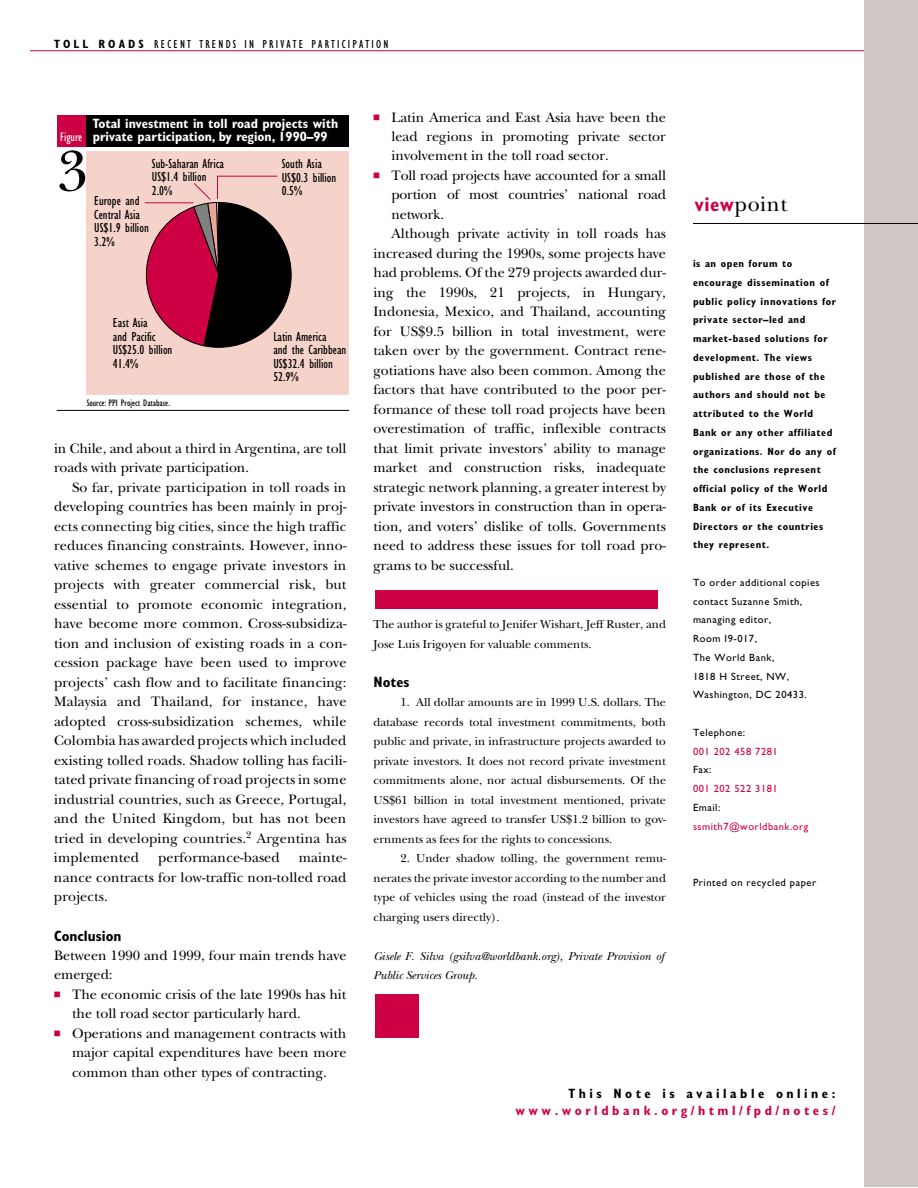
<style>
.page{position:relative;width:918px;height:1188px;background:#fff}
.page>*{position:absolute;margin:0;border:0;box-sizing:border-box;transform-origin:0 0}
.t1{font:60px "New Baskerville";color:#000}
.t2{font:21.6px "New Baskerville";letter-spacing:.025em;color:#000}
.t3{font:700 condensed 15px "Gill Sans";color:#000}
.t4{font:14.25px/19.5px "New Baskerville";color:#000;text-align:justify}
.t5{font:condensed 13.5px/13.5px "Gill Sans";color:#000}
.t6{font:700 condensed 13.5px/13.5px "Gill Sans";color:#fff}
.t7{font:700 condensed 13.5px "Gill Sans";letter-spacing:.26em;color:#cd0044}
.t8{font:700 condensed 13.5px "Gill Sans";letter-spacing:.26em;color:#000}
.t9{font:condensed 12.75px "Gill Sans";color:#fff}
.t10{font:12px/19.5px "New Baskerville";color:#000;text-align:justify}
.t11{font:italic 12px/19.5px "New Baskerville";color:#000}
.t12{font:condensed 12px "Gill Sans";letter-spacing:.18em;color:#000}
.t13{font:700 condensed 10.5px/18.8px "Gill Sans";letter-spacing:.05em;color:#000}
.t14{font:10.5px/18.8px "Gill Sans";letter-spacing:.05em;color:#000}
.t15{font:10.5px "Gill Sans";letter-spacing:.05em;color:#cd0044}
.t16{font:condensed 9.75px "Gill Sans";color:#000}
.s1{font-weight:700}
.s2{font-family:"Universal Newswith Comm Pi";font-size:22.5px;color:#cd0044}
.s3{font-family:"Gill Sans";font-weight:700;font-stretch:condensed;font-size:19.95px;color:#cd0044}
</style>
<div class="page">
<div style="left:864px;top:0;width:54px;height:1186px;background:#cfc8c4"></div>
<hr style="left:693px;top:223px;width:225px;height:1px;background:#000">
<hr style="left:30px;top:50px;width:834px;height:1px;background:#cd0044">
<div style="left:375px;top:994px;width:44px;height:44px;background:#cd0044"></div>
<div style="left:375px;top:591px;width:283px;height:18px;background:#cd0044"></div>
<div style="left:57px;top:115px;width:30px;height:32px;background:#cd0044"></div>
<div style="left:87px;top:115px;width:262px;height:32px;background:#000"></div>
<div style="left:87px;top:151px;width:262px;height:243px;background:#f6d3ca"></div>
<hr style="left:57px;top:410px;width:292px;height:1px;background:#000">
<svg style="left:144px;top:175px;width:148px;height:173px"></svg>
<p class="t12" style="left:54px;top:40px;width:336px"><span class="s1">TOLL ROADS</span> RECENT TRENDS IN PRIVATE PARTICIPATION</p>
<p class="t9" style="left:60px;top:133px;width:24px">Figure</p>
<p class="t6" style="left:93px;top:118px;width:247px">Total investment in toll road projects with private participation, by region, 1990–99</p>
<h1 class="t1" style="left:56px;top:150px;width:33px">3</h1>
<p class="t5" style="left:152px;top:158px;width:74px">Sub-Saharan Africa<br>US$1.4 billion<br>2.0%</p>
<p class="t5" style="left:282px;top:159px;width:56px">South Asia<br>US$0.3 billion<br>0.5%</p>
<p class="t5" style="left:94px;top:196px;width:56px">Europe and<br>Central Asia<br>US$1.9 billion<br>3.2%</p>
<p class="t5" style="left:113px;top:318px;width:61px">East Asia<br>and Pacific<br>US$25.0 billion<br>41.4%</p>
<p class="t5" style="left:273px;top:331px;width:74px">Latin America<br>and the Caribbean<br>US$32.4 billion<br>52.9%</p>
<p class="t16" style="left:87px;top:400px;width:85px">Source: PPI Project Database.</p>
<p class="t4" style="left:54px;top:440px;width:294px">in Chile, and about a third in Argentina, are toll roads with private participation.</p>
<p class="t4" style="left:54px;top:479px;width:294px;text-indent:18px">So far, private participation in toll roads in developing countries has been mainly in proj&shy;ects connecting big cities, since the high traffic reduces financing constraints. However, inno&shy;vative schemes to engage private investors in projects with greater commercial risk, but essential to promote economic integration, have become more common. Cross-subsidiza&shy;tion and inclusion of existing roads in a con&shy;cession package have been used to improve projects’ cash flow and to facilitate financing:<br>Malaysia and Thailand, for instance, have adopted cross-subsidization schemes, while Colombia has awarded projects which included existing tolled roads. Shadow tolling has facili&shy;tated private financing of road projects in some industrial countries, such as Greece, Portugal, and the United Kingdom, but has not been tried in developing countries.<sup>2</sup> Argentina has implemented</p>
<p class="t4" style="left:158px;top:850px;width:123px">performance-based</p>
<p class="t4" style="left:54px;top:850px;width:294px;text-indent:245px">mainte&shy;nance contracts for low-traffic non-tolled road projects.</p>
<p class="t3" style="left:54px;top:930px;width:69px">Conclusion</p>
<p class="t4" style="left:54px;top:947px;width:294px">Between 1990 and 1999, four main trends have emerged:</p>
<p class="t4" style="left:72px;top:986px;width:276px;text-indent:-18px"><span class="s2">▪</span> The economic crisis of the late 1990s has hit the toll road sector particularly hard.</p>
<p class="t4" style="left:72px;top:1025px;width:276px;text-indent:-18px"><span class="s2">▪</span> Operations and management contracts with major capital expenditures have been more common than other types of contracting.</p>
<p class="t4" style="left:392px;top:109px;width:276px;text-indent:-18px"><span class="s2">▪</span> Latin America and East Asia have been the lead regions in promoting private sector involvement in the toll road sector.</p>
<p class="t4" style="left:374px;top:167px;width:294px"><span class="s2">▪</span> Toll road projects have accounted for a small</p>
<p class="t4" style="left:392px;top:187px;width:276px">portion of most countries’ national road</p>
<p class="t4" style="left:392px;top:206px;width:54px">network.</p>
<p class="t4" style="left:392px;top:226px;width:276px">Although private activity in toll roads has</p>
<p class="t4" style="left:373px;top:245px;width:294px">increased during the 1990s, some projects have</p>
<p class="t4" style="left:373px;top:265px;width:294px">had problems. Of the 279 projects awarded dur-</p>
<p class="t4" style="left:373px;top:284px;width:294px">ing the 1990s, 21 projects, in Hungary,</p>
<p class="t4" style="left:373px;top:304px;width:294px">Indonesia, Mexico, and Thailand, accounting</p>
<p class="t4" style="left:373px;top:323px;width:294px">for US$9.5 billion in total investment, were</p>
<p class="t4" style="left:373px;top:343px;width:294px">taken over by the government. Contract rene-</p>
<p class="t4" style="left:373px;top:362px;width:294px">gotiations have also been common. Among the</p>
<p class="t4" style="left:373px;top:382px;width:294px">factors that have contributed to the poor per-</p>
<p class="t4" style="left:373px;top:401px;width:294px">formance of these toll road projects have been</p>
<p class="t4" style="left:373px;top:421px;width:294px">overestimation of traffic, inflexible contracts</p>
<p class="t4" style="left:373px;top:440px;width:294px">that limit private investors’ ability to manage</p>
<p class="t4" style="left:374px;top:460px;width:294px">market and construction risks, inadequate</p>
<p class="t4" style="left:374px;top:479px;width:294px">strategic network planning, a greater interest by</p>
<p class="t4" style="left:374px;top:499px;width:294px">private investors in construction than in opera-</p>
<p class="t4" style="left:374px;top:518px;width:294px">tion, and voters’ dislike of tolls. Governments</p>
<p class="t4" style="left:373px;top:538px;width:294px">need to address these issues for toll road pro-</p>
<p class="t4" style="left:373px;top:557px;width:142px">grams to be successful.</p>
<p class="t10" style="left:374px;top:616px;width:294px">The author is grateful to Jenifer Wishart, Jeff Ruster, and<br>Jose Luis Irigoyen for valuable comments.</p>
<p class="t3" style="left:374px;top:677px;width:37px">Notes</p>
<p class="t10" style="left:374px;top:694px;width:294px;text-indent:27px">1. All dollar amounts are in 1999 U.S. dollars. The database records total investment commitments, both public and private, in infrastructure projects awarded to private investors. It does not record private investment commitments alone, nor actual disbursements. Of the US$61 billion in total investment mentioned, private investors have agreed to transfer US$1.2 billion to gov&shy;ernments as fees for the rights to concessions.</p>
<p class="t10" style="left:374px;top:850px;width:294px;text-indent:27px">2. Under shadow tolling, the government remu&shy;nerates the private investor according to the number and type of vehicles using the road (instead of the investor charging users directly).</p>
<p class="t11" style="left:374px;top:948px;width:292px">Gisele F. Silva (gsilva@worldbank.org), Private Provision of<br>Public Services Group.</p>
<h2 class="t2" style="left:694px;top:196px;width:94px"><span class="s3">view</span>point</h2>
<p class="t13" style="left:693px;top:255px;width:144px">is an open forum to encourage dissemination of public policy innovations for private sector–led and market-based solutions for development. The views published are those of the authors and should not be attributed to the World<br>Bank or any other affiliated organizations. Nor do any of the conclusions represent official policy of the World<br>Bank or of its Executive<br>Directors or the countries they represent.</p>
<p class="t14" style="left:693px;top:574px;width:128px">To order additional copies contact Suzanne Smith, managing editor,<br>Room I9-017,<br>The World Bank,<br>1818 H Street, NW,<br>Washington, DC 20433.</p>
<p class="t14" style="left:693px;top:724px;width:54px">Telephone:</p>
<p class="t15" style="left:693px;top:747px;width:86px">001 202 458 7281</p>
<p class="t14" style="left:693px;top:762px;width:20px">Fax:</p>
<p class="t15" style="left:693px;top:785px;width:86px">001 202 522 3181</p>
<p class="t14" style="left:693px;top:799px;width:29px">Email:</p>
<p class="t15" style="left:693px;top:822px;width:117px">ssmith7@worldbank.org</p>
<p class="t14" style="left:693px;top:874px;width:125px">Printed on recycled paper</p>
<p class="t8" style="left:569px;top:1089px;width:268px">This Note is available online:</p>
<p class="t7" style="left:515px;top:1105px;width:322px">www.worldbank.org/html/fpd/notes/</p>
</div>
